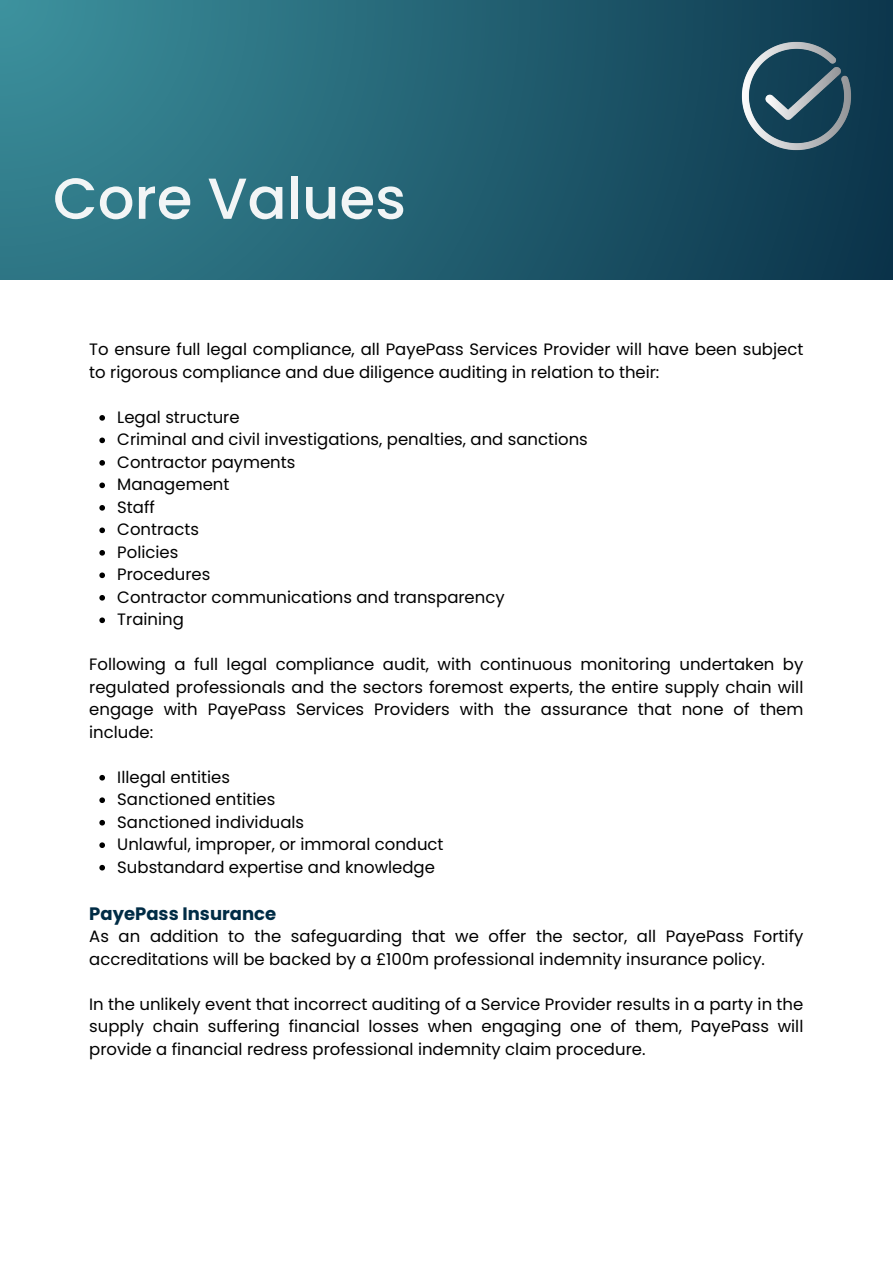
<style>
.page{position:relative;width:893px;height:1264px;background:#fff}
.page>*{position:absolute;margin:0;border:0;box-sizing:border-box;transform-origin:0 0}
.t1{font:500 57.75px "Poppins";color:#f2f5f6}
.t2{font:700 18px "Poppins";color:#002c45}
.t3{font:16.5px/22.5px "Poppins";color:#000}
</style>
<div class="page">
<svg style="left:99px;top:415px;width:6px;height:5px"></svg>
<svg style="left:99px;top:437px;width:6px;height:6px"></svg>
<svg style="left:99px;top:460px;width:6px;height:5px"></svg>
<svg style="left:99px;top:482px;width:6px;height:6px"></svg>
<svg style="left:99px;top:505px;width:6px;height:5px"></svg>
<svg style="left:99px;top:527px;width:6px;height:6px"></svg>
<svg style="left:99px;top:550px;width:6px;height:5px"></svg>
<svg style="left:99px;top:572px;width:6px;height:6px"></svg>
<svg style="left:99px;top:595px;width:6px;height:5px"></svg>
<svg style="left:99px;top:617px;width:6px;height:6px"></svg>
<svg style="left:99px;top:775px;width:6px;height:5px"></svg>
<svg style="left:99px;top:797px;width:6px;height:6px"></svg>
<svg style="left:99px;top:820px;width:6px;height:5px"></svg>
<svg style="left:99px;top:842px;width:6px;height:6px"></svg>
<svg style="left:99px;top:864px;width:6px;height:6px"></svg>
<div style="left:0;top:0;width:892px;height:280px;background:linear-gradient(to right,#398a97,#0c364c)"></div>
<img style="left:739px;top:39px;width:114px;height:114px">
<p class="t1" style="left:53px;top:158px;width:354px">Core Values</p>
<p class="t3" style="left:89px;top:338px;width:715px">To ensure full legal compliance, all PayePass Services Provider will have been subject to rigorous compliance and due diligence auditing in relation to their:</p>
<p class="t3" style="left:117px;top:406px;width:124px">Legal structure</p>
<p class="t3" style="left:117px;top:428px;width:472px">Criminal and civil investigations, penalties, and sanctions</p>
<p class="t3" style="left:117px;top:451px;width:180px">Contractor payments</p>
<p class="t3" style="left:117px;top:473px;width:114px">Management</p>
<p class="t3" style="left:117px;top:496px;width:39px">Staff</p>
<p class="t3" style="left:117px;top:518px;width:83px">Contracts</p>
<p class="t3" style="left:117px;top:541px;width:63px">Policies</p>
<p class="t3" style="left:117px;top:563px;width:95px">Procedures</p>
<p class="t3" style="left:117px;top:586px;width:389px">Contractor communications and transparency</p>
<p class="t3" style="left:117px;top:608px;width:68px">Training</p>
<p class="t3" style="left:89px;top:653px;width:715px;text-align:justify">Following a full legal compliance audit, with continuous monitoring undertaken by regulated professionals and the sectors foremost experts, the entire supply chain will engage with PayePass Services Providers with the assurance that none of them include:</p>
<p class="t3" style="left:117px;top:765px;width:114px">Illegal entities</p>
<p class="t3" style="left:117px;top:788px;width:159px">Sanctioned entities</p>
<p class="t3" style="left:117px;top:810px;width:188px">Sanctioned individuals</p>
<p class="t3" style="left:117px;top:833px;width:328px">Unlawful, improper, or immoral conduct</p>
<p class="t3" style="left:117px;top:855px;width:319px">Substandard expertise and knowledge</p>
<p class="t2" style="left:89px;top:901px;width:188px">PayePass Insurance</p>
<p class="t3" style="left:89px;top:925px;width:715px">As an addition to the safeguarding that we offer the sector, all PayePass Fortify accreditations will be backed by a £100m professional indemnity insurance policy.</p>
<p class="t3" style="left:89px;top:992px;width:715px;text-align:justify">In the unlikely event that incorrect auditing of a Service Provider results in a party in the supply chain suffering financial losses when engaging one of them, PayePass will provide a financial redress professional indemnity claim procedure.</p>
</div>
